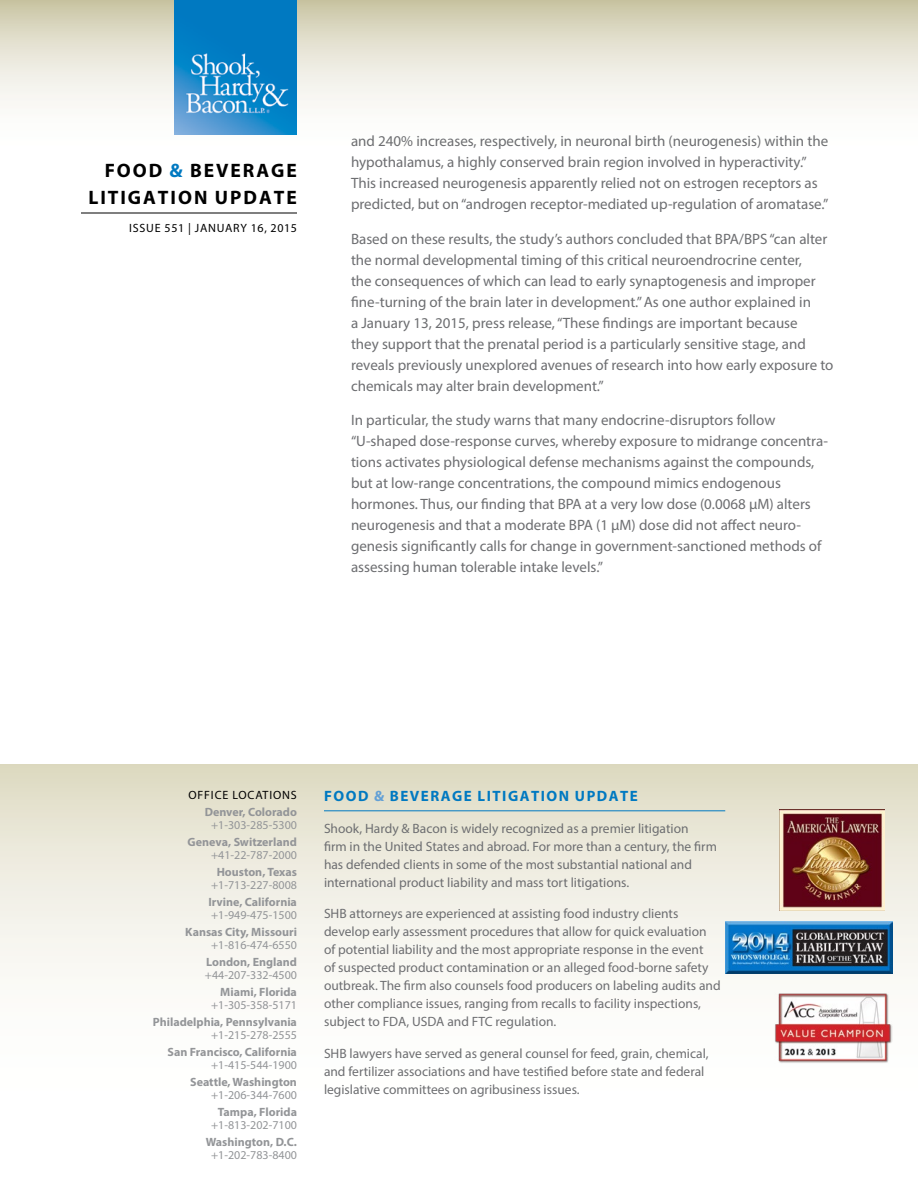
<style>
.page{position:relative;width:918px;height:1188px;background:#fff}
.page>*{position:absolute;margin:0;border:0;box-sizing:border-box;transform-origin:0 0}
.t1{font:700 19.5px/27px "Myriad Pro";letter-spacing:.1em;color:#000}
.t2{font:15px/21px "Myriad Pro";color:#6d6e71}
.t3{font:700 15px "Myriad Pro";letter-spacing:.1em;color:#0079c1}
.t4{font:13.5px/18px "Myriad Pro";color:#6d6e71}
.t5{font:700 12px "Myriad Pro";color:#939598}
.t6{font:12px "Myriad Pro";color:#939598}
.t7{font:12px "Myriad Pro";letter-spacing:.065em;color:#000}
.s1{color:#0079c1}
.s2{color:#63a0d6}
</style>
<div class="page">
<svg style="left:0;top:0;width:918px;height:135px"></svg>
<hr style="left:81px;top:213px;width:216px;height:1px;background:#000">
<img style="left:175px;top:0;width:122px;height:135px">
<div style="left:1px;top:764px;width:917px;height:414px;background:linear-gradient(to bottom,#e5e2cf,#fff)"></div>
<hr style="left:324px;top:810px;width:401px;height:1px;background:#0079c1">
<img style="left:780px;top:810px;width:105px;height:100px">
<img style="left:725px;top:921px;width:167px;height:53px">
<img style="left:774px;top:992px;width:118px;height:71px">
<h1 class="t1" style="left:88px;top:156px;width:210px;text-indent:16px">Food <span class="s1">&amp;</span> Beverage<br>Litigation UPDATE</h1>
<p class="t7" style="left:129px;top:221px;width:169px">Issue 551 | January 16, 2015</p>
<p class="t2" style="left:351px;top:130px;width:479px">and 240% increases, respectively, in neuronal birth (neurogenesis) within the hypothalamus, a highly conserved brain region involved in hyperactivity.” This increased neurogenesis apparently relied not on estrogen receptors as predicted, but on “androgen receptor-mediated up-regulation of aromatase.”</p>
<p class="t2" style="left:351px;top:228px;width:484px">Based on these results, the study’s authors concluded that BPA/BPS “can alter the normal developmental timing of this critical neuroendrocrine center,<br>the consequences of which can lead to early synaptogenesis and improper fine-turning of the brain later in development.” As one author explained in<br>a January 13, 2015, press release, “These findings are important because<br>they support that the prenatal period is a particularly sensitive stage, and reveals previously unexplored avenues of research into how early exposure to chemicals may alter brain development.”</p>
<p class="t2" style="left:351px;top:409px;width:478px">In particular, the study warns that many endocrine-disruptors follow “U-shaped dose-response curves, whereby exposure to midrange concentra&shy;tions activates physiological defense mechanisms against the compounds, but at low-range concentrations, the compound mimics endogenous hormones. Thus, our finding that BPA at a very low dose (0.0068 µM) alters neurogenesis and that a moderate BPA (1 µM) dose did not affect neuro&shy;genesis significantly calls for change in government-sanctioned methods of assessing human tolerable intake levels.”</p>
<p class="t7" style="left:188px;top:788px;width:8px">offic</p>
<p class="t7" style="left:222px;top:788px;width:18px">e loc</p>
<p class="t7" style="left:255px;top:788px;width:43px">ations</p>
<p class="t5" style="left:205px;top:804px;width:94px">Denver, Colorado</p>
<p class="t6" style="left:211px;top:818px;width:87px">+1-303-285-5300</p>
<p class="t5" style="left:188px;top:834px;width:111px">Geneva, Switzerland</p>
<p class="t6" style="left:211px;top:848px;width:87px">+41-22-787-2000</p>
<p class="t5" style="left:217px;top:864px;width:82px">Houston, Texas</p>
<p class="t6" style="left:211px;top:878px;width:87px">+1-713-227-8008</p>
<p class="t5" style="left:208px;top:894px;width:90px">Irvine, California</p>
<p class="t6" style="left:211px;top:908px;width:87px">+1-949-475-1500</p>
<p class="t5" style="left:185px;top:924px;width:113px">Kansas City, Missouri</p>
<p class="t6" style="left:211px;top:938px;width:87px">+1-816-474-6550</p>
<p class="t5" style="left:206px;top:954px;width:92px">London, England</p>
<p class="t6" style="left:205px;top:968px;width:94px">+44-207-332-4500</p>
<p class="t5" style="left:220px;top:984px;width:78px">Miami, Florida</p>
<p class="t6" style="left:211px;top:998px;width:87px">+1-305-358-5171</p>
<p class="t5" style="left:153px;top:1014px;width:146px">Philadelphia, Pennsylvania</p>
<p class="t6" style="left:211px;top:1028px;width:87px">+1-215-278-2555</p>
<p class="t5" style="left:167px;top:1044px;width:131px">San Francisco, California</p>
<p class="t6" style="left:211px;top:1058px;width:87px">+1-415-544-1900</p>
<p class="t5" style="left:190px;top:1074px;width:108px">Seattle, Washington</p>
<p class="t6" style="left:211px;top:1088px;width:87px">+1-206-344-7600</p>
<p class="t5" style="left:218px;top:1104px;width:81px">Tampa, Florida</p>
<p class="t6" style="left:211px;top:1118px;width:87px">+1-813-202-7100</p>
<p class="t5" style="left:206px;top:1134px;width:93px">Washington, D.C.</p>
<p class="t6" style="left:211px;top:1148px;width:87px">+1-202-783-8400</p>
<p class="t6" style="left:291px;top:1132px;width:21px">7 |</p>
<p class="t3" style="left:324px;top:787px;width:284px">Food <span class="s2">&amp;</span> Beverage Litigation UPDATE</p>
<p class="t4" style="left:324px;top:819px;width:394px">Shook, Hardy &amp; Bacon is widely recognized as a premier litigation<br>firm in the United States and abroad. For more than a century, the firm has defended clients in some of the most substantial national and international product liability and mass tort litigations.</p>
<p class="t4" style="left:324px;top:905px;width:398px">SHB attorneys are experienced at assisting food industry clients develop early assessment procedures that allow for quick evaluation of potential liability and the most appropriate response in the event<br>of suspected product contamination or an alleged food-borne safety outbreak. The firm also counsels food producers on labeling audits and other compliance issues, ranging from recalls to facility inspections, subject to FDA, USDA and FTC regulation.</p>
<p class="t4" style="left:324px;top:1044px;width:386px">SHB lawyers have served as general counsel for feed, grain, chemical, and fertilizer associations and have testified before state and federal legislative committees on agribusiness issues.</p>
</div>
